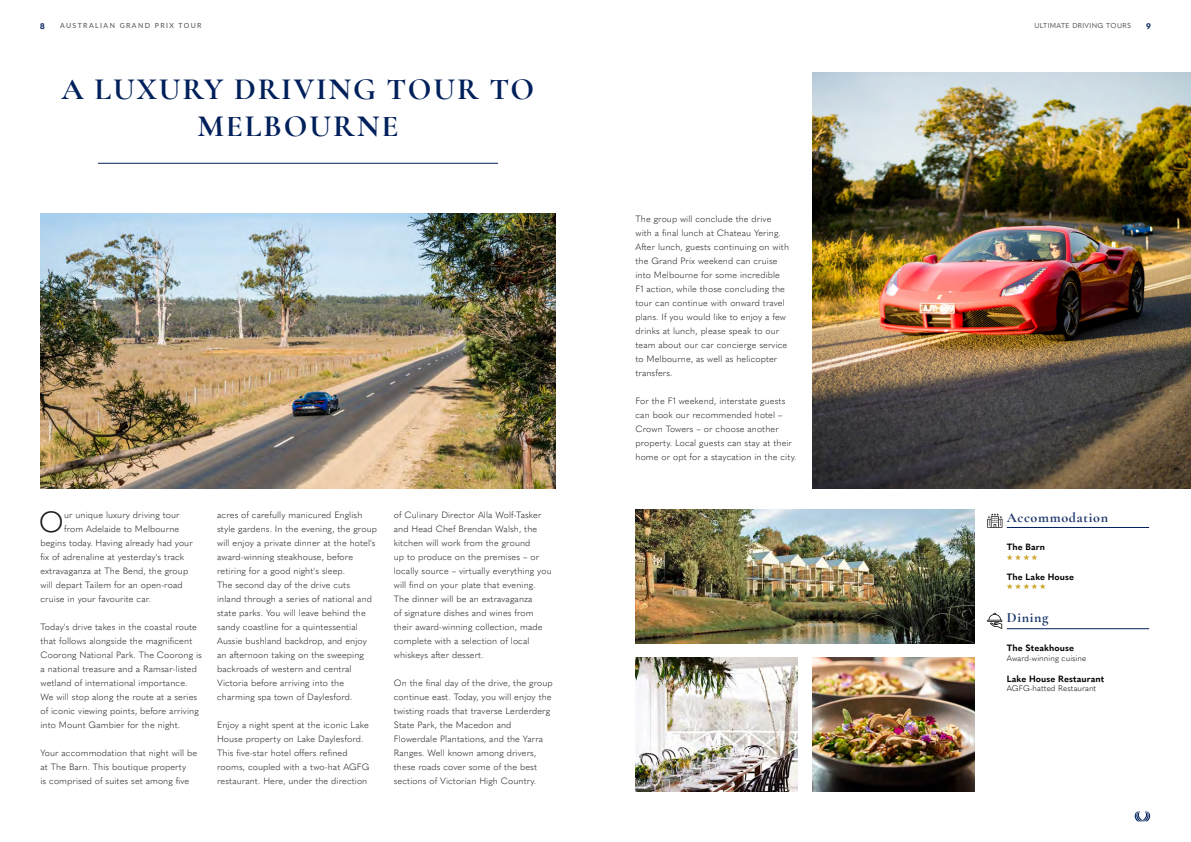
<style>
.page{position:relative;width:1191px;height:842px;background:#fff}
.page>*{position:absolute;margin:0;border:0;box-sizing:border-box;transform-origin:0 0}
.t1{font:700 31px/37.2px "Cormorant Garamond";letter-spacing:.06em;color:#00205b;text-align:center}
.t2{font:300 28.8px "Quasimoda";color:#1a1a1a}
.t3{font:700 14px "Cormorant Garamond";letter-spacing:.05em;color:#1a366b}
.t4{font:300 9px/14px "Quasimoda";letter-spacing:.01em;color:#1a1a1a}
.t5{font:700 9px "Quasimoda";letter-spacing:.01em;color:#000}
.t6{font:300 8px "Quasimoda";letter-spacing:.01em;color:#000}
.t7{font:700 8px "Proxima Nova";color:#c9a42a}
.t8{font:700 8px "Quasimoda";color:#00205b}
.t9{font:7px "Lato";letter-spacing:.2em;color:#4d4d4d}
.t10{font:7px "Quasimoda";letter-spacing:.05em;color:#4d4d4d}
</style>
<div class="page">
<svg style="left:1134px;top:811px;width:16px;height:10px"></svg>
<img style="left:40px;top:213px;width:515px;height:275px">
<hr style="left:98px;top:163px;width:400px;height:1px;background:#00205b">
<img style="left:635px;top:657px;width:162px;height:134px">
<img style="left:635px;top:509px;width:339px;height:134px">
<img style="left:812px;top:657px;width:162px;height:134px">
<img style="left:812px;top:72px;width:379px;height:416px">
<svg style="left:987px;top:513px;width:15px;height:15px"></svg>
<hr style="left:1006px;top:527px;width:143px;height:1px;background:#00205b">
<svg style="left:987px;top:613px;width:15px;height:16px"></svg>
<hr style="left:1006px;top:628px;width:143px;height:1px;background:#00205b">
<p class="t8" style="left:40px;top:20px;width:6px">8</p>
<p class="t9" style="left:60px;top:20px;width:143px">AUSTRALIAN GRAND PRIX TOUR</p>
<p class="t10" style="left:1034px;top:21px;width:98px">ULTIMATE DRIVING TOURS</p>
<p class="t8" style="left:1146px;top:20px;width:6px">9</p>
<h1 class="t1" style="left:62px;top:70px;width:474px">A LUXURY DRIVING TOUR TO<br>MELBOURNE</h1>
<h2 class="t2" style="left:39px;top:500px;width:26px">O</h2>
<p class="t4" style="left:64px;top:507px;width:117px">ur unique luxury driving tour</p>
<p class="t4" style="left:64px;top:521px;width:117px">from Adelaide to Melbourne</p>
<p class="t4" style="left:41px;top:535px;width:154px">begins today. Having already had your</p>
<p class="t4" style="left:41px;top:549px;width:145px">fix of adrenaline at yesterday's track</p>
<p class="t4" style="left:41px;top:563px;width:149px">extravaganza at The Bend, the group</p>
<p class="t4" style="left:41px;top:577px;width:144px">will depart Tailem for an open-road</p>
<p class="t4" style="left:41px;top:591px;width:112px">cruise in your favourite car.</p>
<p class="t4" style="left:41px;top:619px;width:163px">Today's drive takes in the coastal route that follows alongside the magnificent Coorong National Park. The Coorong is a national treasure and a Ramsar-listed wetland of international importance.<br>We will stop along the route at a series of iconic viewing points, before arriving into Mount Gambier for the night.</p>
<p class="t4" style="left:41px;top:745px;width:158px">Your accommodation that night will be at The Barn. This boutique property<br>is comprised of suites set among five</p>
<p class="t4" style="left:217px;top:507px;width:161px">acres of carefully manicured English style gardens. In the evening, the group will enjoy a private dinner at the hotel's award-winning steakhouse, before retiring for a good night's sleep.<br>The second day of the drive cuts<br>inland through a series of national and state parks. You will leave behind the sandy coastline for a quintessential Aussie bushland backdrop, and enjoy an afternoon taking on the sweeping backroads of western and central Victoria before arriving into the charming spa town of Daylesford.</p>
<p class="t4" style="left:217px;top:717px;width:154px">Enjoy a night spent at the iconic Lake House property on Lake Daylesford.<br>This five-star hotel offers refined rooms, coupled with a two-hat AGFG restaurant. Here, under the direction</p>
<p class="t4" style="left:394px;top:507px;width:159px">of Culinary Director Alla Wolf-Tasker and Head Chef Brendan Walsh, the kitchen will work from the ground<br>up to produce on the premises – or locally source – virtually everything you will find on your plate that evening.<br>The dinner will be an extravaganza<br>of signature dishes and wines from their award-winning collection, made complete with a selection of local whiskeys after dessert.</p>
<p class="t4" style="left:394px;top:675px;width:160px">On the final day of the drive, the group continue east. Today, you will enjoy the twisting roads that traverse Lerderderg State Park, the Macedon and Flowerdale Plantations, and the Yarra Ranges. Well known among drivers, these roads cover some of the best sections of Victorian High Country.</p>
<p class="t4" style="left:635px;top:211px;width:155px">The group will conclude the drive with a final lunch at Chateau Yering.<br>After lunch, guests continuing on with the Grand Prix weekend can cruise into Melbourne for some incredible F1 action, while those concluding the tour can continue with onward travel plans. If you would like to enjoy a few drinks at lunch, please speak to our team about our car concierge service to Melbourne, as well as helicopter transfers.</p>
<p class="t4" style="left:635px;top:393px;width:162px">For the F1 weekend, interstate guests can book our recommended hotel – Crown Towers – or choose another property. Local guests can stay at their home or opt for a staycation in the city.</p>
<h3 class="t3" style="left:1006px;top:509px;width:103px">Accommodation</h3>
<p class="t5" style="left:1006px;top:540px;width:40px">The Barn</p>
<p class="t7" style="left:1006px;top:551px;width:32px">★ ★ ★ ★</p>
<p class="t5" style="left:1006px;top:569px;width:69px">The Lake House</p>
<p class="t7" style="left:1006px;top:580px;width:41px">★ ★ ★ ★ ★</p>
<h3 class="t3" style="left:1006px;top:609px;width:43px">Dining</h3>
<p class="t5" style="left:1006px;top:641px;width:69px">The Steakhouse</p>
<p class="t6" style="left:1006px;top:652px;width:81px">Award-winning cuisine</p>
<p class="t5" style="left:1006px;top:672px;width:99px">Lake House Restaurant</p>
<p class="t6" style="left:1006px;top:682px;width:91px">AGFG-hatted Restaurant</p>
</div>
